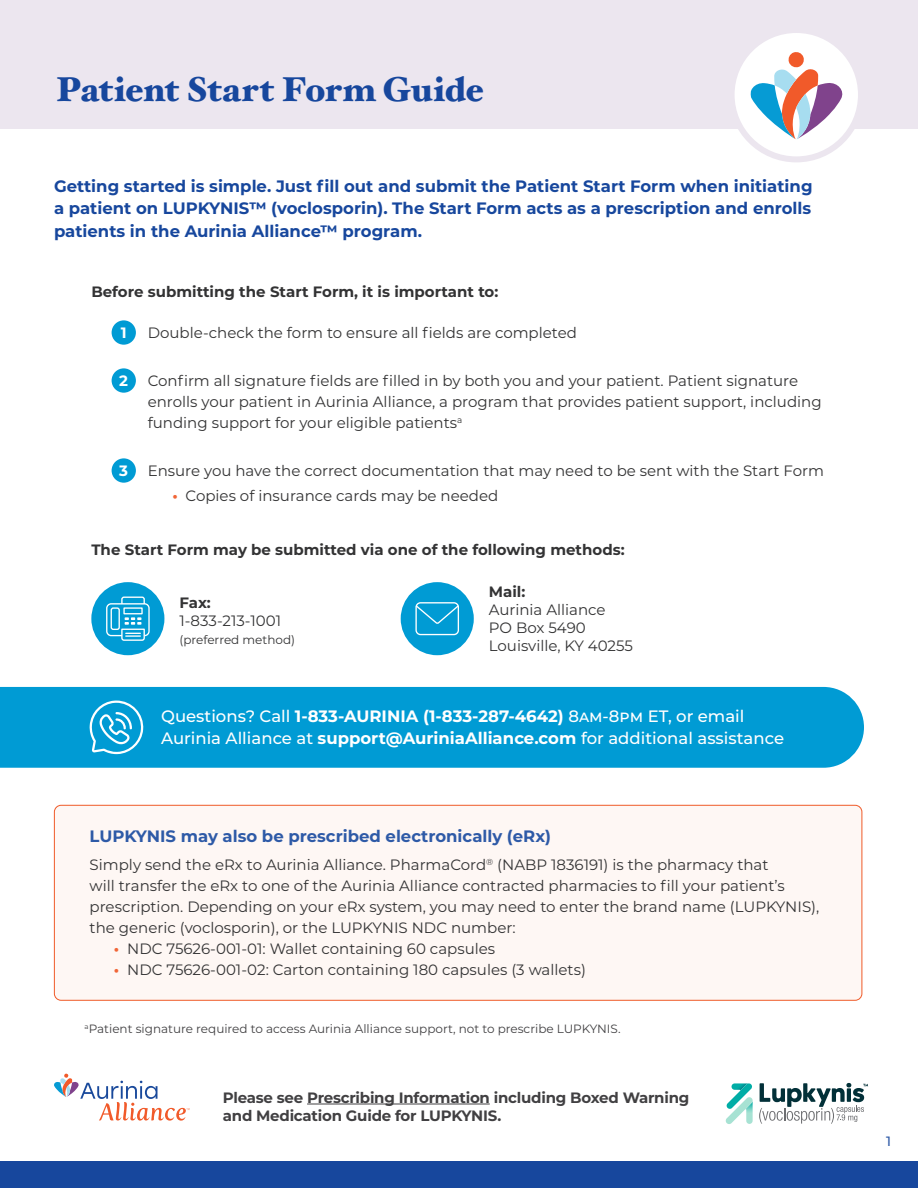
<style>
.page{position:relative;width:918px;height:1188px;background:#fff}
.page>*{position:absolute;margin:0;border:0;box-sizing:border-box;transform-origin:0 0}
.t1{font:900 34.5px "Hoefler Txt";letter-spacing:-.005em;color:#17479d}
.t2{font:700 16.5px/22.5px "Montserrat";color:#17479d;text-align:justify}
.t3{font:500 16.5px/22.5px "Montserrat";color:#fff}
.t4{font:700 16.5px "Montserrat";color:#2e5aa7}
.t5{font:15px/21px "Montserrat";color:#333334}
.t6{font:700 15px "Montserrat";color:#333334}
.t7{font:700 15px/18px "Montserrat";letter-spacing:-.015em;color:#414042}
.t8{font:700 15px "Montserrat";color:#fff}
.t9{font:500 13.5px "Montserrat";color:#2e5aa7}
.t10{font:12px "Montserrat";color:#414042}
.t11{font:12px "Montserrat";color:#333334}
.s1{font-weight:700;color:#f16537}
.s2{font-weight:700}
</style>
<div class="page">
<div style="left:0;top:0;width:918px;height:129px;background:#ece6ef"></div>
<svg style="left:732px;top:30px;width:129px;height:129px;fill:#fff"></svg>
<svg style="left:750px;top:52px;width:93px;height:87px;background:#cbc4cd"></svg>
<div style="left:729px;top:27px;width:135px;height:135px;border:6px solid #ece6ef;border-radius:50%"></div>
<svg style="left:54px;top:1074px;width:136px;height:47px"></svg>
<svg style="left:725px;top:1083px;width:28px;height:41px"></svg>
<svg style="left:759px;top:1083px;width:109px;height:41px"></svg>
<hr style="left:307px;top:1104px;width:183px;height:1px;background:#414042">
<div style="left:0;top:1161px;width:918px;height:27px;background:#17479d"></div>
<div style="left:401px;top:582px;width:73px;height:73px;background:#009bd4;border-radius:50%"></div>
<div style="left:415px;top:602px;width:44px;height:33px;border:1px solid #fff;border-radius:4px"></div>
<svg style="left:415px;top:604px;width:44px;height:20px"></svg>
<div style="left:91px;top:582px;width:73px;height:73px;background:#009bd4;border-radius:50%"></div>
<svg style="left:121px;top:597px;width:24px;height:6px"></svg>
<div style="left:123px;top:607px;width:20px;height:7px;border:1px solid #fff"></div>
<div style="left:111px;top:607px;width:9px;height:23px;border:1px solid #fff;border-radius:2px"></div>
<div style="left:106px;top:603px;width:44px;height:33px;border:1px solid #fff;border-radius:4px"></div>
<svg style="left:121px;top:617px;width:25px;height:24px"></svg>
<div style="left:112px;top:320px;width:24px;height:25px;background:#009bd4;border-radius:50%"></div>
<div style="left:112px;top:368px;width:24px;height:25px;background:#009bd4;border-radius:50%"></div>
<div style="left:112px;top:458px;width:24px;height:25px;background:#009bd4;border-radius:50%"></div>
<div style="left:0;top:687px;width:864px;height:81px;background:#009bd4"></div>
<svg style="left:89px;top:701px;width:55px;height:53px;background:#3bb2dd"></svg>
<div style="left:54px;top:805px;width:808px;height:195px;background:#fef7f4;border-radius:7px"></div>
<div style="left:54px;top:805px;width:808px;height:196px;border:1px solid #f05a28;border-radius:7px"></div>
<h1 class="t1" style="left:56px;top:63px;width:430px">Patient Start Form Guide</h1>
<p class="t2" style="left:54px;top:174px;width:760px">Getting started is simple. Just fill out and submit the Patient Start Form when initiating a patient on LUPKYNIS™ (voclosporin). The Start Form acts as a prescription and enrolls patients in the Aurinia Alliance™ program.</p>
<p class="t6" style="left:91px;top:280px;width:409px">Before submitting the Start Form, it is important to:</p>
<p class="t8" style="left:121px;top:322px;width:7px">1</p>
<p class="t5" style="left:148px;top:321px;width:431px">Double-check the form to ensure all fields are completed</p>
<p class="t8" style="left:119px;top:370px;width:10px">2</p>
<p class="t5" style="left:148px;top:369px;width:675px">Confirm all signature fields are filled in by both you and your patient. Patient signature enrolls your patient in Aurinia Alliance, a program that provides patient support, including funding support for your eligible patients<sup>a</sup></p>
<p class="t8" style="left:119px;top:460px;width:10px">3</p>
<p class="t5" style="left:148px;top:459px;width:678px">Ensure you have the correct documentation that may need to be sent with the Start Form</p>
<p class="t5" style="left:172px;top:484px;width:327px"><span class="s1">•</span> Copies of insurance cards may be needed</p>
<p class="t6" style="left:91px;top:539px;width:535px">The Start Form may be submitted via one of the following methods:</p>
<p class="t6" style="left:179px;top:592px;width:33px">Fax:</p>
<p class="t5" style="left:179px;top:610px;width:103px">1-833-213-1001</p>
<p class="t11" style="left:179px;top:631px;width:117px">(preferred method)</p>
<p class="t6" style="left:489px;top:581px;width:38px">Mail:</p>
<p class="t5" style="left:489px;top:600px;width:146px;line-height:18px">Aurinia Alliance<br>PO Box 5490<br>Louisville, KY 40255</p>
<p class="t3" style="left:161px;top:704px;width:624px">Questions? Call <span class="s2">1-833-AURINIA (1-833-287-4642)</span> 8am-8pm ET, or email<br>Aurinia Alliance at <span class="s2">support@AuriniaAlliance.com</span> for additional assistance</p>
<p class="t4" style="left:90px;top:824px;width:463px">LUPKYNIS may also be prescribed electronically (eRx)</p>
<p class="t5" style="left:90px;top:854px;width:731px">Simply send the eRx to Aurinia Alliance. PharmaCord<sup>®</sup> (NABP 1836191) is the pharmacy that<br>will transfer the eRx to one of the Aurinia Alliance contracted pharmacies to fill your patient’s prescription. Depending on your eRx system, you may need to enter the brand name (LUPKYNIS), the generic (voclosporin), or the LUPKYNIS NDC number:</p>
<p class="t5" style="left:114px;top:938px;width:383px"><span class="s1">•</span> NDC 75626-001-01: Wallet containing 60 capsules</p>
<p class="t5" style="left:114px;top:959px;width:474px"><span class="s1">•</span> NDC 75626-001-02: Carton containing 180 capsules (3 wallets)</p>
<p class="t10" style="left:85px;top:1021px;width:538px"><sup>a</sup>Patient signature required to access Aurinia Alliance support, not to prescribe LUPKYNIS.</p>
<p class="t7" style="left:223px;top:1087px;width:468px">Please see Prescribing Information including Boxed Warning and Medication Guide for LUPKYNIS.</p>
<p class="t9" style="left:886px;top:1132px;width:6px">1</p>
</div>
